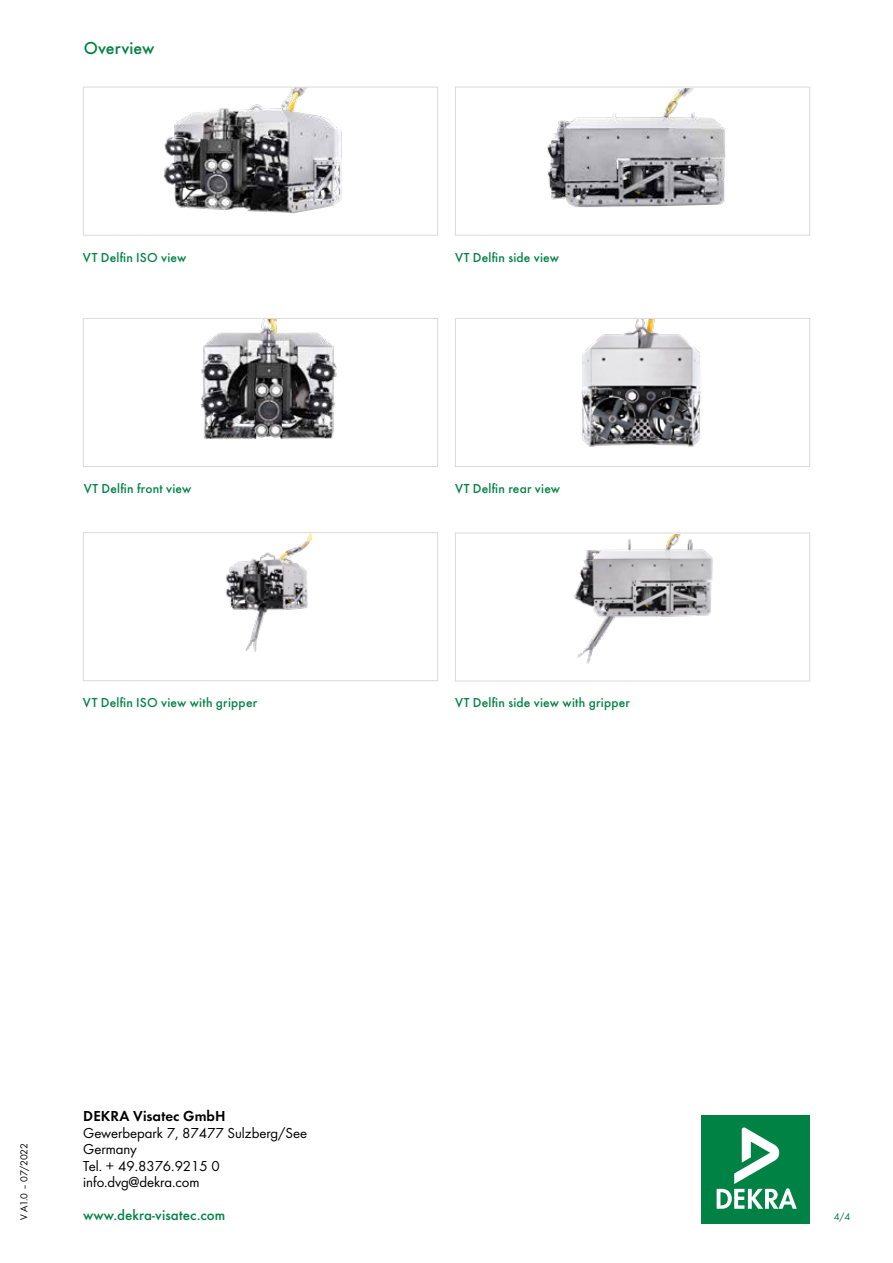
<style>
.page{position:relative;width:893px;height:1263px;background:#fff}
.page>*{position:absolute;margin:0;border:0;box-sizing:border-box;transform-origin:0 0}
.t1{font:500 18px "Futura";letter-spacing:.005em;color:#008244}
.t2{font:15px/16.5px "Futura Boo";color:#000}
.t3{font:500 15px "Futura";color:#008244}
.t4{font:15px "Futura Dem";color:#000}
.t5{font:500 13.5px "Futura";letter-spacing:.015em;color:#008244}
.t6{font:10.5px "Futura Boo";color:#000}
.t7{font:10.5px "Futura Boo";color:#008244}
</style>
<div class="page">
<img style="left:163px;top:89px;width:179px;height:125px">
<div style="left:83px;top:87px;width:355px;height:149px;border:1px solid #dadada"></div>
<img style="left:200px;top:320px;width:137px;height:119px">
<div style="left:83px;top:318px;width:355px;height:149px;border:1px solid #dadada"></div>
<img style="left:225px;top:534px;width:87px;height:118px">
<div style="left:83px;top:532px;width:355px;height:149px;border:1px solid #dadada"></div>
<img style="left:581px;top:320px;width:120px;height:127px">
<div style="left:455px;top:318px;width:355px;height:149px;border:1px solid #dadada"></div>
<img style="left:547px;top:89px;width:179px;height:118px">
<div style="left:455px;top:87px;width:355px;height:149px;border:1px solid #dadada"></div>
<img style="left:574px;top:535px;width:139px;height:129px">
<div style="left:455px;top:532px;width:355px;height:149px;border:1px solid #dadada"></div>
<div style="left:702px;top:1115px;width:108px;height:109px;background:#008244"></div>
<svg style="left:717px;top:1127px;width:80px;height:82px"></svg>
<h1 class="t1" style="left:84px;top:37px;width:72px">Overview</h1>
<p class="t5" style="left:83px;top:249px;width:105px">VT Delfin ISO view</p>
<p class="t5" style="left:455px;top:249px;width:106px">VT Delfin side view</p>
<p class="t5" style="left:84px;top:480px;width:109px">VT Delfin front view</p>
<p class="t5" style="left:455px;top:480px;width:107px">VT Delfin rear view</p>
<p class="t5" style="left:83px;top:695px;width:176px">VT Delfin ISO view with gripper</p>
<p class="t5" style="left:455px;top:695px;width:177px">VT Delfin side view with gripper</p>
<p class="t6" style="left:17px;top:1220px;width:79px;rotate:-90deg">V A1.0 – 07/2022</p>
<p class="t4" style="left:83px;top:1105px;width:144px">DEKRA Visatec GmbH</p>
<p class="t2" style="left:83px;top:1124px;width:225px">Gewerbepark 7, 87477 Sulzberg/See<br>Germany<br>Tel. + 49.8376.9215 0 info.dvg@dekra.com</p>
<p class="t3" style="left:83px;top:1206px;width:144px">www.dekra-visatec.com</p>
<p class="t7" style="left:834px;top:1209px;width:18px">4/4</p>
</div>
